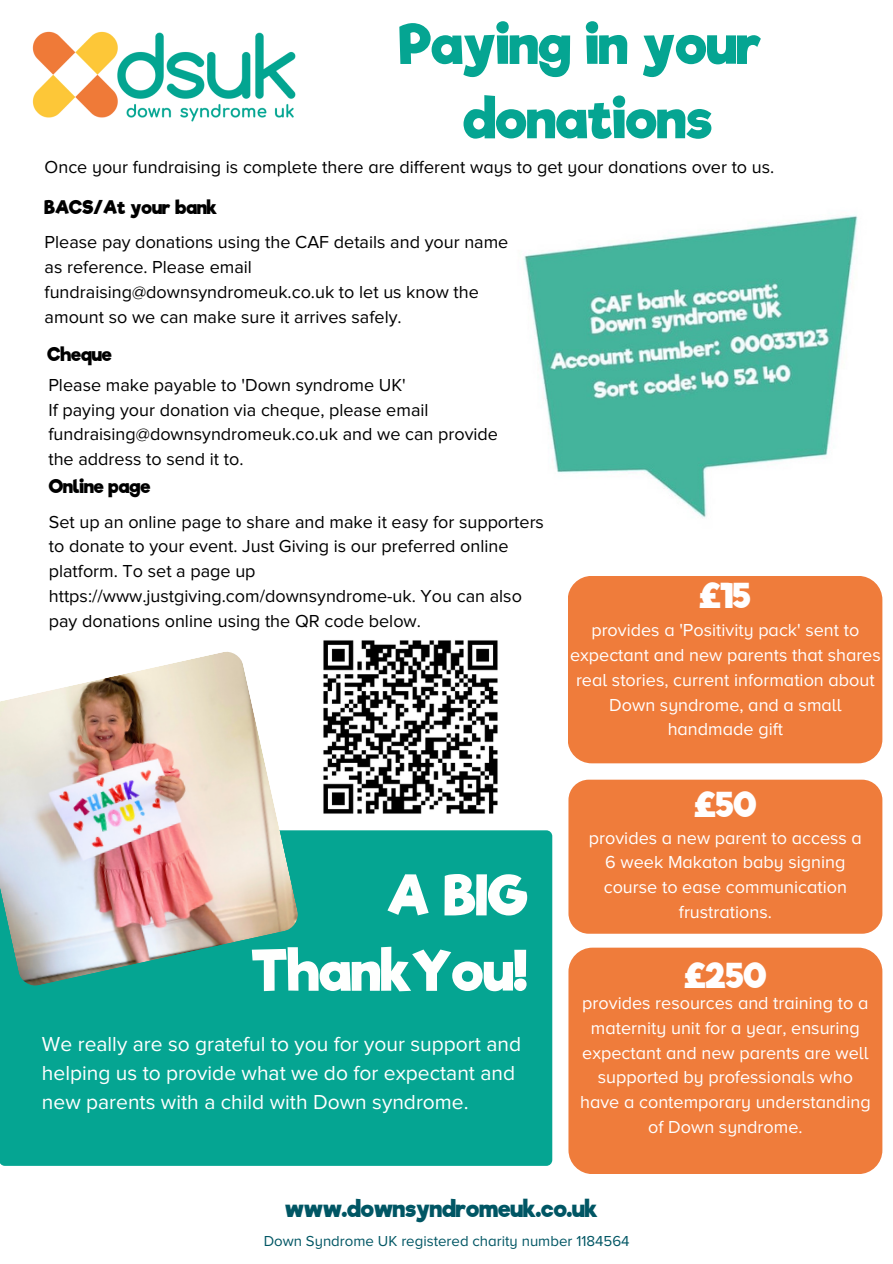
<style>
.page{position:relative;width:893px;height:1264px;background:#fff}
.page>*{position:absolute;margin:0;border:0;box-sizing:border-box;transform-origin:0 0}
.t1{font:700 54px "Riffic Free";color:#fefffe}
.t2{font:700 53.55px "Riffic Free";color:#05a592}
.t3{font:700 33px "Riffic Free";color:#fffefe}
.t4{font:700 22.5px "Riffic Free";color:#005664}
.t5{font:21px/29.2px "Proxima Nova";color:#fff}
.t6{font:18px/24.8px "Proxima Nova";color:#000}
.t7{font:18px/24.8px "Proxima Nova A";color:#fff;text-align:center}
.t8{font:18px/24.8px "Proxima Nova A";color:#fffefe;text-align:center}
.t9{font:18px "Proxima Nova A";color:#000}
.t10{font:700 18px "Riffic Free";color:#000}
.t11{font:15px "Proxima Nova A";color:#005664}
</style>
<div class="page">
<div style="left:568px;top:779px;width:314px;height:154px;background:#ef7c3b;border-radius:20px"></div>
<div style="left:567px;top:576px;width:315px;height:187px;background:#ef7c3b;border-radius:24px"></div>
<div style="left:568px;top:947px;width:314px;height:227px;background:#ef7c3b;border-radius:24px"></div>
<img style="left:523px;top:215px;width:335px;height:303px">
<img style="left:32px;top:31px;width:264px;height:91px">
<div style="left:0;top:830px;width:552px;height:335px;background:#05a592;border-radius:6px"></div>
<img style="left:0;top:651px;width:299px;height:335px">
<img style="left:323px;top:640px;width:175px;height:174px">
<p class="t2" style="left:399px;top:12px;width:364px">Paying in your</p>
<p class="t2" style="left:463px;top:86px;width:250px">donations</p>
<p class="t9" style="left:45px;top:156px;width:731px">Once your fundraising is complete there are different ways to get your donations over to us.</p>
<p class="t10" style="left:45px;top:197px;width:174px">BACS/At your bank</p>
<p class="t6" style="left:45px;top:230px;width:465px">Please pay donations using the CAF details and your name as reference. Please email fundraising@downsyndromeuk.co.uk to let us know the amount so we can make sure it arrives safely.</p>
<p class="t10" style="left:47px;top:343px;width:66px">Cheque</p>
<p class="t6" style="left:48px;top:373px;width:359px">Please make payable to 'Down syndrome UK'</p>
<p class="t6" style="left:48px;top:397px;width:451px">If paying your donation via cheque, please email fundraising@downsyndromeuk.co.uk and we can provide the address to send it to.</p>
<p class="t10" style="left:49px;top:475px;width:103px">Online page</p>
<p class="t6" style="left:49px;top:509px;width:496px">Set up an online page to share and make it easy for supporters to donate to your event. Just Giving is our preferred online platform. To set a page up https://www.justgiving.com/downsyndrome-uk. You can also pay donations online using the QR code below.</p>
<p class="t1" style="left:387px;top:862px;width:142px">A BIG</p>
<p class="t1" style="left:251px;top:938px;width:277px">ThankYou!</p>
<p class="t5" style="left:42px;top:1029px;width:480px">We really are so grateful to you for your support and helping us to provide what we do for expectant and new parents with a child with Down syndrome.</p>
<p class="t3" style="left:699px;top:575px;width:53px">£15</p>
<p class="t8" style="left:570px;top:618px;width:312px">provides a 'Positivity pack' sent to expectant and new parents that shares real stories, current information about<br>Down syndrome, and a small handmade gift</p>
<p class="t3" style="left:694px;top:785px;width:63px">£50</p>
<p class="t7" style="left:589px;top:825px;width:274px">provides a new parent to access a<br>6 week Makaton baby signing course to ease communication frustrations.</p>
<p class="t3" style="left:684px;top:955px;width:83px">£250</p>
<p class="t7" style="left:580px;top:991px;width:292px">provides resources and training to a maternity unit for a year, ensuring expectant and new parents are well supported by professionals who have a contemporary understanding of Down syndrome.</p>
<p class="t4" style="left:285px;top:1195px;width:314px">www.downsyndromeuk.co.uk</p>
<p class="t11" style="left:264px;top:1232px;width:367px">Down Syndrome UK registered charity number 1184564</p>
</div>
